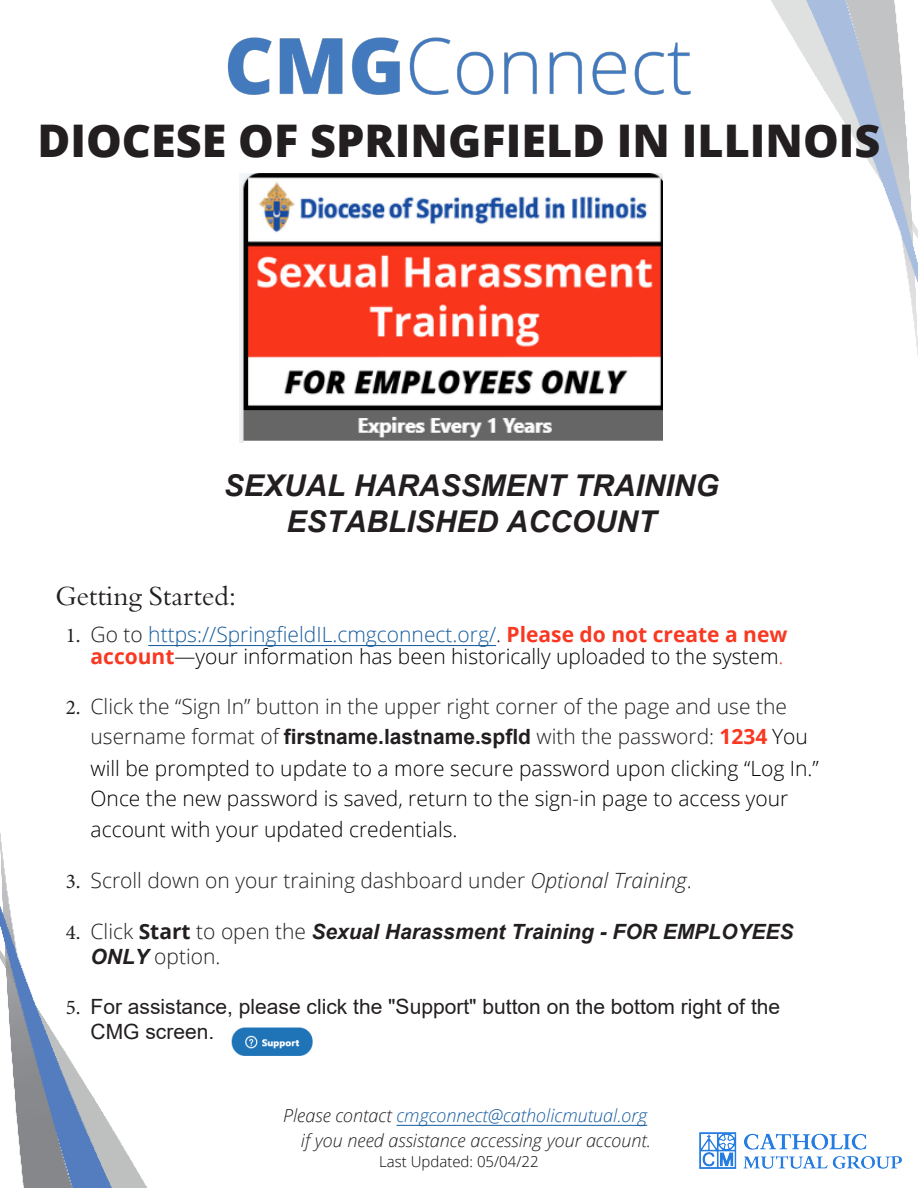
<style>
.page{position:relative;width:918px;height:1188px;background:#fff}
.page>*{position:absolute;margin:0;border:0;box-sizing:border-box;transform-origin:0 0}
.t1{font:800 45px "Open Sans";color:#231f20}
.t2{font:italic 700 30px/36px "Arial";color:#231f20;text-align:center}
.t3{font:27px "Borgia Pro";color:#231f20}
.t4{font:300 21px/30.6px "Open Sans";color:#000;text-align:right}
.t5{font:21px/25.2px "Arial";color:#231f20}
.t6{font:italic 700 21px/25.2px "Arial";color:#231f20}
.t7{font:300 21px "Open Sans";color:#231f20}
.t8{font:italic 300 18px/24.6px "Open Sans";color:#231f20;text-align:right}
.t9{font:300 15px "Open Sans";color:#040503}
.s1{font-family:"Minion Pro";font-weight:400;color:#231f20}
.s2{color:#231f20}
.s3{color:#175d9e}
.s4{font-weight:700;color:#f93822}
.s5{color:#f93822}
.s6{font-family:"Arial";font-weight:700;color:#231f20}
.s7{font-family:"Minion Pro";font-weight:400}
.s8{font-style:italic}
.s9{font-family:"Minion Pro";font-weight:400;font-style:normal}
.s10{font-family:"Open Sans";font-weight:300;font-style:normal}
.s11{font-family:"Open Sans";font-style:normal}
.s12{font-family:"Minion Pro"}
</style>
<div class="page">
<img style="left:0;top:833px;width:147px;height:355px">
<img style="left:771px;top:0;width:147px;height:356px">
<img style="left:227px;top:37px;width:464px;height:58px">
<img style="left:700px;top:1133px;width:202px;height:35px">
<img style="left:231px;top:1027px;width:82px;height:28px">
<img style="left:239px;top:173px;width:423px;height:269px">
<hr style="left:148px;top:645px;width:348px;height:1px;background:#175d9e">
<hr style="left:396px;top:1125px;width:251px;height:1px;background:#175d9e">
<p class="t1" style="left:37px;top:106px;width:845px">DIOCESE OF SPRINGFIELD IN ILLINOIS</p>
<p class="t2" style="left:224px;top:469px;width:496px">SEXUAL HARASSMENT TRAINING<br>ESTABLISHED ACCOUNT</p>
<p class="t3" style="left:55px;top:580px;width:183px">Getting Started:</p>
<p class="t4" style="left:66px;top:623px;width:723px;line-height:22.5px"><span class="s1">1.</span> <span class="s2">Go to</span> <span class="s3">https://SpringfieldIL.cmgconnect.org/</span><span class="s2">.</span> <span class="s4">Please do not create a new account</span>—your information has been historically uploaded to the system<span class="s5">.</span></p>
<p class="t4" style="left:91px;top:691px;width:730px;text-align:left;text-indent:-25px"><span class="s1">2.</span> <span class="s2">Click the “Sign In” button in the upper right corner of the page and use the username format of</span> <span class="s6">firstname.lastname.spfld</span> <span class="s2">with the password:</span> <span class="s4">1234</span> You will be prompted to update to a more secure password upon clicking “Log In.” Once the new password is saved, return to the sign-in page to access your account with your updated credentials.</p>
<p class="t7" style="left:66px;top:866px;width:628px"><span class="s7">3.</span> Scroll down on your training dashboard under <span class="s8">Optional Training</span>.</p>
<p class="t6" style="left:91px;top:919px;width:704px;text-indent:-25px"><span class="s9">4.</span> <span class="s10">Click</span> <span class="s11">Start</span> <span class="s10">to open the</span> Sexual Harassment Training - FOR EMPLOYEES<br>ONLY <span class="s10">option.</span></p>
<p class="t5" style="left:91px;top:994px;width:691px;text-indent:-25px"><span class="s12">5.</span> For assistance, please click the "Support" button on the bottom right of the<br>CMG screen.</p>
<p class="t8" style="left:283px;top:1103px;width:370px">Please contact <span class="s3">cmgconnect@catholicmutual.org </span>if you need assistance accessing your account.</p>
<p class="t9" style="left:379px;top:1151px;width:161px">Last Updated: 05/04/22</p>
</div>
